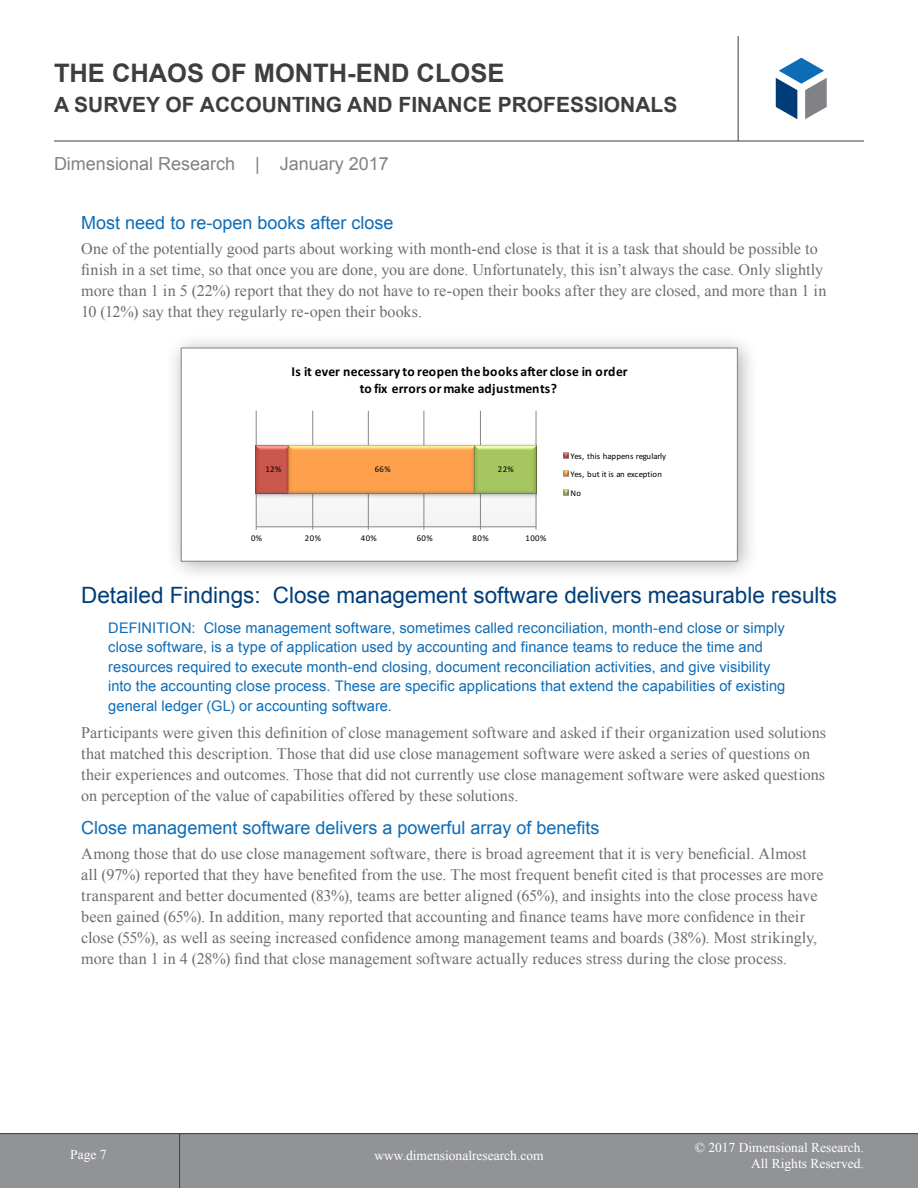
<style>
.page{position:relative;width:918px;height:1188px;background:#fff}
.page>*{position:absolute;margin:0;border:0;box-sizing:border-box;transform-origin:0 0}
.t1{font:700 25.5px "Arial";color:#3e3e3f}
.Subheader{font:22.5px "Arial";color:#003d78}
.t2{font:700 21px "Arial";color:#3e3e3f}
.Subheader_02{font:18px "Arial";color:#0d6cb6}
.t3{font:18px "Arial";color:#808285}
.Content{font:16.2px/21px "Times New Roman";letter-spacing:.005em;color:#6c6d70}
.Callout-Content{font:14.7px/19.5px "Arial";letter-spacing:.005em;color:#0d6cb6}
.t4{font:700 13.65px/16.5px "Calibri";letter-spacing:.01em;color:#000;text-align:center}
.t5{font:13.5px/16.2px "Times New Roman";color:#fff;text-align:right}
.t6{font:8.7px/18.5px "Calibri";letter-spacing:.005em;color:#000}
</style>
<div class="page">
<div style="left:0;top:1134px;width:918px;height:54px;background:#919396"></div>
<hr style="left:0;top:1133px;width:918px;height:1px;background:#3e3e3f">
<hr style="left:179px;top:1134px;width:1px;height:54px;background:#3e3e3f">
<hr style="left:54px;top:141px;width:810px;height:1px;background:#3e3e3f">
<hr style="left:738px;top:36px;width:1px;height:105px;background:#3e3e3f">
<svg style="left:776px;top:58px;width:51px;height:61px"></svg>
<div style="left:166px;top:332px;width:593px;height:251px;background:#231f20;opacity:.35"></div>
<div style="left:181px;top:348px;width:557px;height:214px;background:#fff;border:1px solid #808285"></div>
<hr style="left:256px;top:411px;width:1px;height:116px;background:#868686">
<hr style="left:312px;top:411px;width:1px;height:116px;background:#868686">
<hr style="left:368px;top:411px;width:1px;height:116px;background:#868686">
<hr style="left:423px;top:411px;width:1px;height:116px;background:#868686">
<hr style="left:480px;top:411px;width:1px;height:116px;background:#868686">
<hr style="left:536px;top:411px;width:1px;height:116px;background:#868686">
<img style="left:256px;top:442px;width:29px;height:57px">
<img style="left:285px;top:442px;width:185px;height:57px">
<img style="left:470px;top:442px;width:67px;height:57px">
<img style="left:256px;top:443px;width:31px;height:52px">
<img style="left:287px;top:443px;width:185px;height:52px">
<img style="left:472px;top:443px;width:65px;height:52px">
<hr style="left:256px;top:526px;width:280px;height:1px;background:#868686">
<svg style="left:563px;top:452px;width:6px;height:7px"></svg>
<svg style="left:563px;top:470px;width:6px;height:7px"></svg>
<svg style="left:563px;top:489px;width:6px;height:7px"></svg>
<h1 class="t1" style="left:54px;top:56px;width:452px">THE CHAOS OF MONTH-END CLOSE</h1>
<p class="t2" style="left:54px;top:91px;width:625px">A SURVEY OF ACCOUNTING AND FINANCE PROFESSIONALS</p>
<p class="t3" style="left:54px;top:152px;width:336px">Dimensional Research | January 2017</p>
<p class="Subheader_02" style="left:81px;top:211px;width:314px">Most need to re-open books after close</p>
<p class="Content" style="left:81px;top:238px;width:747px">One of the potentially good parts about working with month-end close is that it is a task that should be possible to finish in a set time, so that once you are done, you are done. Unfortunately, this isn’t always the case. Only slightly more than 1 in 5 (22%) report that they do not have to re-open their books after they are closed, and more than 1 in 10 (12%) say that they regularly re-open their books.</p>
<p class="t4" style="left:291px;top:363px;width:338px">Is it ever necessary to reopen the books after close in order to fix errors or make adjustments?</p>
<p class="t6" style="left:265px;top:460px;width:18px">12%</p>
<p class="t6" style="left:375px;top:460px;width:18px">66%</p>
<p class="t6" style="left:498px;top:460px;width:18px">22%</p>
<p class="t6" style="left:251px;top:529px;width:13px">0%</p>
<p class="t6" style="left:305px;top:529px;width:18px">20%</p>
<p class="t6" style="left:361px;top:529px;width:18px">40%</p>
<p class="t6" style="left:417px;top:529px;width:18px">60%</p>
<p class="t6" style="left:473px;top:529px;width:18px">80%</p>
<p class="t6" style="left:526px;top:529px;width:22px">100%</p>
<p class="t6" style="left:571px;top:447px;width:97px">Yes, this happens regularly<br>Yes, but it is an exception<br>No</p>
<p class="Subheader" style="left:81px;top:581px;width:757px">Detailed Findings: Close management software delivers measurable results</p>
<p class="Callout-Content" style="left:108px;top:618px;width:679px">DEFINITION: Close management software, sometimes called reconciliation, month-end close or simply close software, is a type of application used by accounting and finance teams to reduce the time and resources required to execute month-end closing, document reconciliation activities, and give visibility into the accounting close process. These are specific applications that extend the capabilities of existing general ledger (GL) or accounting software.</p>
<p class="Content" style="left:81px;top:722px;width:746px">Participants were given this definition of close management software and asked if their organization used solutions that matched this description. Those that did use close management software were asked a series of questions on their experiences and outcomes. Those that did not currently use close management software were asked questions on perception of the value of capabilities offered by these solutions.</p>
<p class="Subheader_02" style="left:81px;top:816px;width:520px">Close management software delivers a powerful array of benefits</p>
<p class="Content" style="left:81px;top:843px;width:744px">Among those that do use close management software, there is broad agreement that it is very beneficial. Almost all (97%) reported that they have benefited from the use. The most frequent benefit cited is that processes are more transparent and better documented (83%), teams are better aligned (65%), and insights into the close process have been gained (65%). In addition, many reported that accounting and finance teams have more confidence in their close (55%), as well as seeing increased confidence among management teams and boards (38%). Most strikingly, more than 1 in 4 (28%) find that close management software actually reduces stress during the close process.</p>
<p class="t5" style="left:70px;top:1147px;width:38px">Page 7</p>
<p class="t5" style="left:374px;top:1147px;width:171px">www.dimensionalresearch.com</p>
<p class="t5" style="left:695px;top:1139px;width:171px">© 2017 Dimensional Research.<br>All Rights Reserved.</p>
</div>
